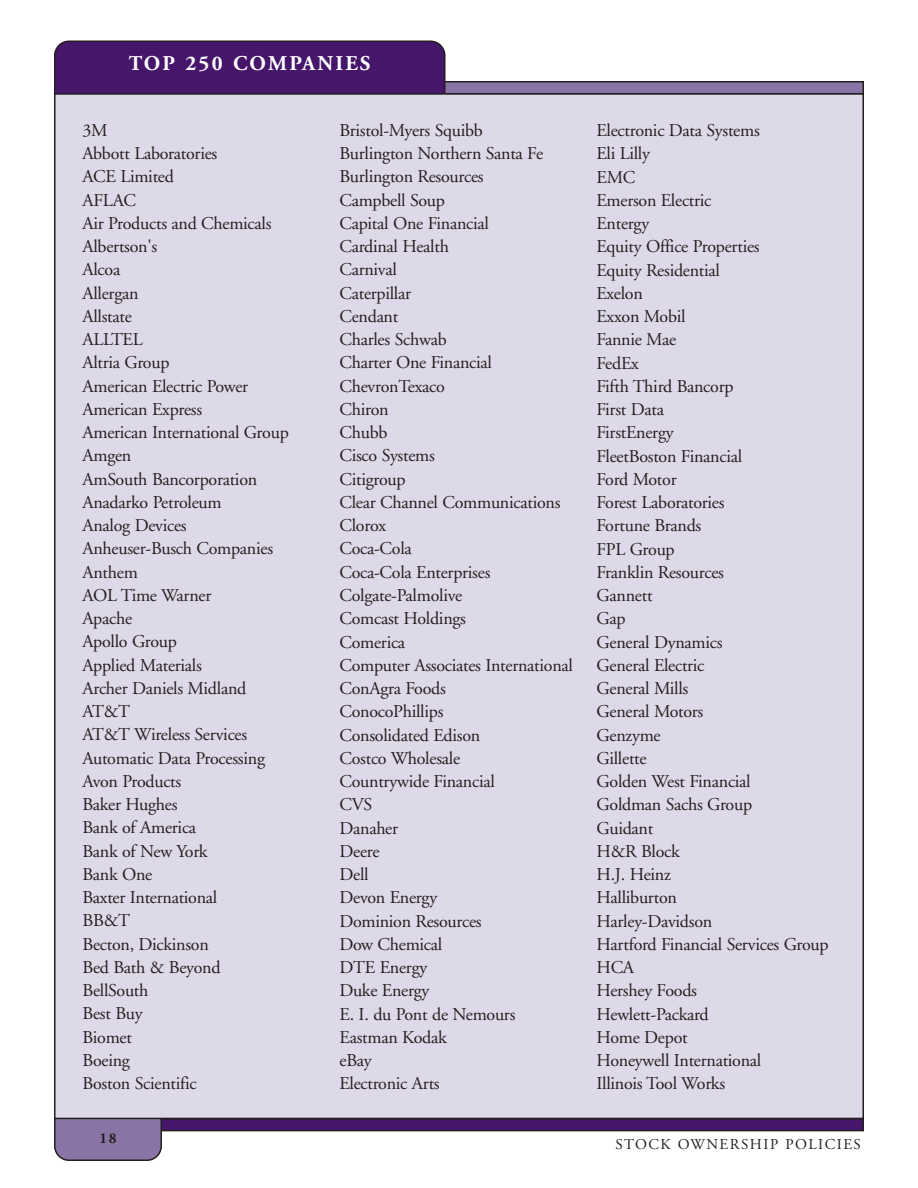
<style>
.page{position:relative;width:918px;height:1188px;background:#fff}
.page>*{position:absolute;margin:0;border:0;box-sizing:border-box;transform-origin:0 0}
.t1{font:700 21px "Adobe Garamond";letter-spacing:.105em;color:#fff}
.t2{font:18px/23.2px "Adobe Garamond";letter-spacing:-.015em;color:#231f20}
.t3{font:15px "Adobe Garamond";letter-spacing:.1em;color:#231f20}
.t4{font:700 15px "Adobe Garamond";color:#231f20}
</style>
<div class="page">
<div style="left:55px;top:82px;width:808px;height:12px;background:#8a74a5"></div>
<div style="left:54px;top:81px;width:810px;height:13px;border:2px solid #231f20"></div>
<div style="left:54px;top:40px;width:392px;height:53px;background:#46166b"></div>
<div style="left:55px;top:1119px;width:808px;height:12px;background:#46166b"></div>
<div style="left:54px;top:1118px;width:810px;height:13px;border:2px solid #231f20"></div>
<svg style="left:54px;top:1119px;width:108px;height:42px;background:#85719e"></svg>
<div style="left:55px;top:94px;width:808px;height:1024px;background:#ddd9e8"></div>
<p class="t1" style="left:129px;top:55px;width:243px">TOP 250 COMPANIES</p>
<p class="t2" style="left:82px;top:120px;width:208px">3M<br>Abbott Laboratories<br>ACE Limited<br>AFLAC<br>Air Products and Chemicals<br>Albertson's<br>Alcoa<br>Allergan<br>Allstate<br>ALLTEL<br>Altria Group<br>American Electric Power<br>American Express<br>American International Group<br>Amgen<br>AmSouth Bancorporation<br>Anadarko Petroleum<br>Analog Devices<br>Anheuser-Busch Companies<br>Anthem<br>AOL Time Warner<br>Apache<br>Apollo Group<br>Applied Materials<br>Archer Daniels Midland<br>AT&amp;T<br>AT&amp;T Wireless Services<br>Automatic Data Processing<br>Avon Products<br>Baker Hughes<br>Bank of America<br>Bank of New York<br>Bank One<br>Baxter International<br>BB&amp;T<br>Becton, Dickinson<br>Bed Bath &amp; Beyond<br>BellSouth<br>Best Buy<br>Biomet<br>Boeing<br>Boston Scientific</p>
<p class="t2" style="left:339px;top:120px;width:235px">Bristol-Myers Squibb<br>Burlington Northern Santa Fe<br>Burlington Resources<br>Campbell Soup<br>Capital One Financial<br>Cardinal Health<br>Carnival<br>Caterpillar<br>Cendant<br>Charles Schwab<br>Charter One Financial<br>ChevronTexaco<br>Chiron<br>Chubb<br>Cisco Systems<br>Citigroup<br>Clear Channel Communications<br>Clorox<br>Coca-Cola<br>Coca-Cola Enterprises<br>Colgate-Palmolive<br>Comcast Holdings<br>Comerica<br>Computer Associates International<br>ConAgra Foods<br>ConocoPhillips<br>Consolidated Edison<br>Costco Wholesale<br>Countrywide Financial<br>CVS<br>Danaher<br>Deere<br>Dell<br>Devon Energy<br>Dominion Resources<br>Dow Chemical<br>DTE Energy<br>Duke Energy<br>E. I. du Pont de Nemours<br>Eastman Kodak<br>eBay<br>Electronic Arts</p>
<p class="t2" style="left:596px;top:120px;width:234px">Electronic Data Systems<br>Eli Lilly<br>EMC<br>Emerson Electric<br>Entergy<br>Equity Office Properties<br>Equity Residential<br>Exelon<br>Exxon Mobil<br>Fannie Mae<br>FedEx<br>Fifth Third Bancorp<br>First Data<br>FirstEnergy<br>FleetBoston Financial<br>Ford Motor<br>Forest Laboratories<br>Fortune Brands<br>FPL Group<br>Franklin Resources<br>Gannett<br>Gap<br>General Dynamics<br>General Electric<br>General Mills<br>General Motors<br>Genzyme<br>Gillette<br>Golden West Financial<br>Goldman Sachs Group<br>Guidant<br>H&amp;R Block<br>H.J. Heinz<br>Halliburton<br>Harley-Davidson<br>Hartford Financial Services Group<br>HCA<br>Hershey Foods<br>Hewlett-Packard<br>Home Depot<br>Honeywell International<br>Illinois Tool Works</p>
<p class="t4" style="left:99px;top:1133px;width:19px">18</p>
<p class="t3" style="left:615px;top:1138px;width:247px">STOCK OWNERSHIP POLICIES</p>
</div>
